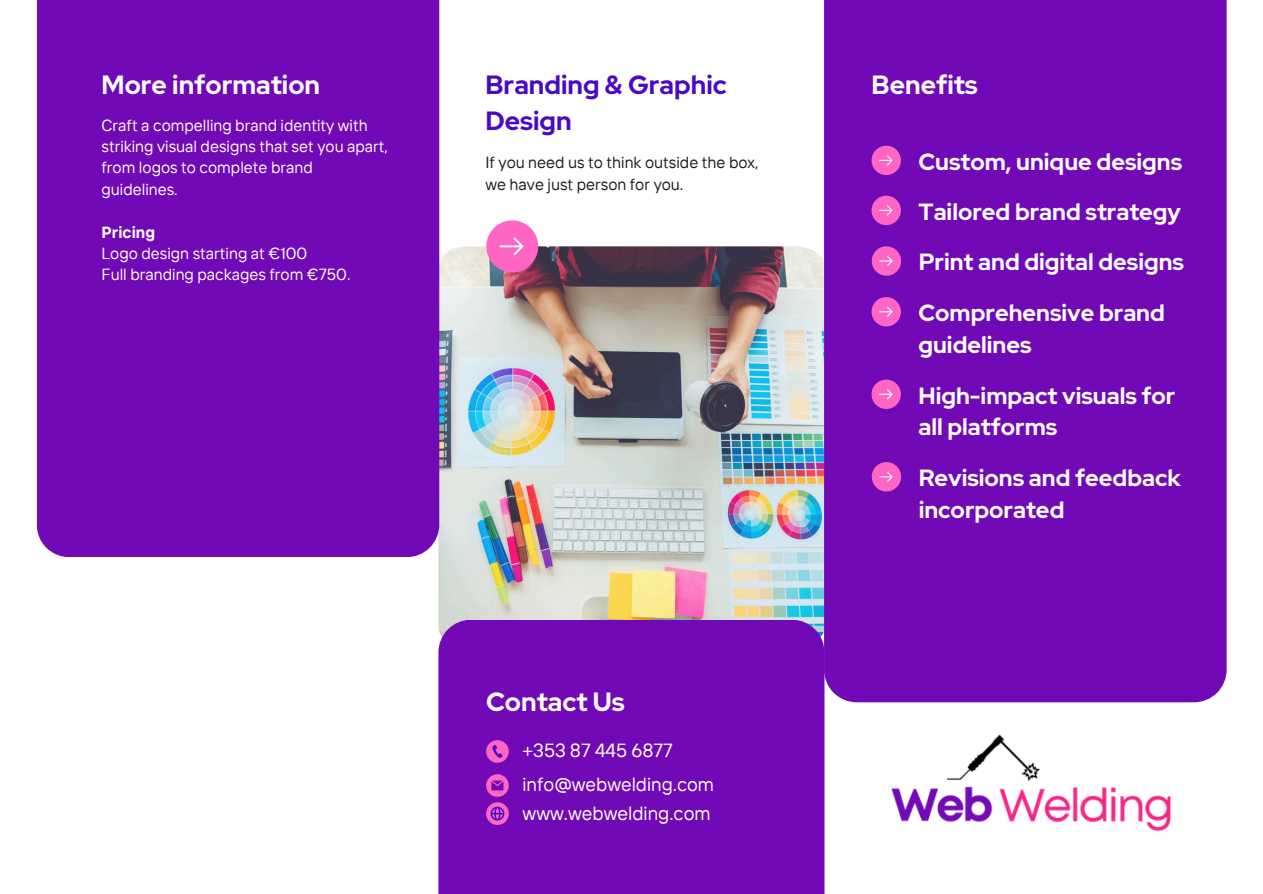
<style>
.page{position:relative;width:1263px;height:894px;background:#fff}
.page>*{position:absolute;margin:0;border:0;box-sizing:border-box;transform-origin:0 0}
.t1{font:700 26.25px "Red Hat Display";color:#fff}
.t2{font:700 26.25px/36.2px "Red Hat Display";color:#490ac6}
.t3{font:700 23.4px/31.8px "Red Hat Display";color:#fff}
.t4{font:19.05px "TT Interphases";color:#fff}
.t5{font:18.9px "TT Interphases";color:#fff}
.t6{font:16.05px/21.3px "TT Interphases";color:#fff}
.t7{font:16.05px "TT Interphases";color:#201b1c}
.t8{font:700 16.05px "TT Interphases";color:#fff}
</style>
<div class="page">
<img style="left:438px;top:246px;width:386px;height:373px">
<div style="left:37px;top:0;width:402px;height:556px;background:#7209b7"></div>
<div style="left:824px;top:0;width:403px;height:702px;background:#7209b7"></div>
<div style="left:438px;top:619px;width:386px;height:274px;background:#7209b7"></div>
<svg style="left:486px;top:220px;width:52px;height:52px;background:#f27ec5"></svg>
<svg style="left:486px;top:740px;width:23px;height:22px"></svg>
<svg style="left:486px;top:774px;width:23px;height:22px"></svg>
<svg style="left:486px;top:802px;width:23px;height:22px"></svg>
<img style="left:822px;top:735px;width:349px;height:122px">
<svg style="left:871px;top:146px;width:30px;height:29px"></svg>
<svg style="left:871px;top:196px;width:30px;height:29px"></svg>
<svg style="left:872px;top:246px;width:29px;height:29px"></svg>
<svg style="left:871px;top:297px;width:30px;height:29px"></svg>
<svg style="left:871px;top:379px;width:30px;height:30px"></svg>
<svg style="left:872px;top:462px;width:29px;height:29px"></svg>
<p class="t1" style="left:102px;top:67px;width:220px">More information</p>
<p class="t1" style="left:871px;top:67px;width:108px">Benefits</p>
<h1 class="t6" style="left:102px;top:114px;width:288px">Craft a compelling brand identity with striking visual designs that set you apart, from logos to complete brand guidelines.</h1>
<p class="t8" style="left:102px;top:221px;width:55px">Pricing</p>
<h2 class="t6" style="left:102px;top:242px;width:207px">Logo design starting at €100</h2>
<p class="t6" style="left:102px;top:263px;width:250px">Full branding packages from €750.</p>
<p class="t2" style="left:485px;top:66px;width:243px">Branding &amp; Graphic<br>Design</p>
<p class="t7" style="left:485px;top:151px;width:275px">If you need us to think outside the box,</p>
<h2 class="t3" style="left:918px;top:145px;width:265px">Custom, unique designs</h2>
<p class="t7" style="left:485px;top:173px;width:199px">we have just person for you.</p>
<h2 class="t3" style="left:918px;top:195px;width:264px">Tailored brand strategy</h2>
<p class="t3" style="left:919px;top:246px;width:267px">Print and digital designs</p>
<h2 class="t3" style="left:918px;top:297px;width:248px">Comprehensive brand guidelines</h2>
<h1 class="t3" style="left:918px;top:379px;width:258px">High-impact visuals for all platforms</h1>
<p class="t3" style="left:919px;top:462px;width:264px">Revisions and feedback incorporated</p>
<h2 class="t1" style="left:486px;top:683px;width:140px">Contact Us</h2>
<p class="t5" style="left:523px;top:737px;width:152px">+353 87 445 6877</p>
<h2 class="t5" style="left:523px;top:772px;width:193px">info@webwelding.com</h2>
<p class="t4" style="left:523px;top:800px;width:190px">www.webwelding.com</p>
</div>
